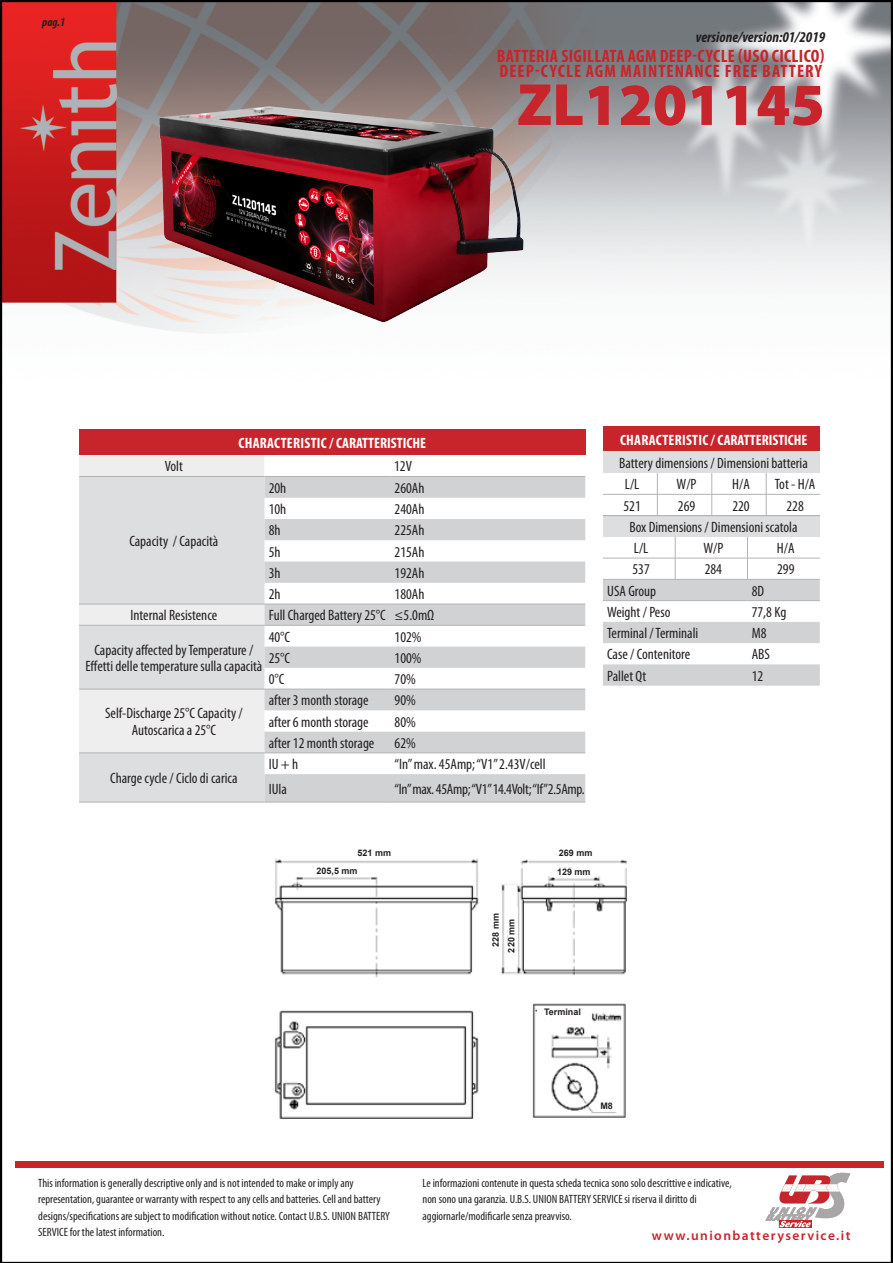
<style>
.page{position:relative;width:893px;height:1263px;background:#fff}
.page>*{position:absolute;margin:0;border:0;box-sizing:border-box;transform-origin:0 0}
.t1{font:900 60px "Myriad Pro";color:#c8242b}
.t2{font:700 condensed 18px "Myriad Pro";letter-spacing:.025em;color:#c8242b}
.t3{font:700 condensed 18px "Myriad Pro";letter-spacing:.06em;color:#c8242b}
.t4{font:condensed 15px/16.5px "Myriad Pro";color:#231f20;text-align:center}
.t5{font:700 condensed 15px "Myriad Pro";letter-spacing:.015em;color:#fff}
.t6{font:condensed 15px "Myriad Pro";letter-spacing:-.02em;color:#231f20}
.t7{font:italic 700 condensed 15px "Myriad Pro";color:#231f20}
.t8{font:600 13.5px "Myriad Pro";letter-spacing:.105em;color:#c8242b}
.t9{font:condensed 12px/16.5px "Myriad Pro";color:#231f20}
.t10{font:italic 700 condensed 12px "Myriad Pro";color:#231f20}
.t11{font:700 9px "Arial";color:#231f20}
</style>
<div class="page">
<img style="left:0;top:0;width:893px;height:1263px">
<img style="left:134px;top:31px;width:396px;height:370px">
<svg style="left:765px;top:1170px;width:85px;height:58px"></svg>
<div style="left:15px;top:1161px;width:869px;height:6px;background:#c8242b"></div>
<div style="left:79px;top:430px;width:506px;height:25px;background:#c8242b"></div>
<div style="left:79px;top:455px;width:185px;height:21px;background:#eeeeef"></div>
<svg style="left:264px;top:455px;width:321px;height:21px"></svg>
<svg style="left:79px;top:477px;width:185px;height:325px;background:#e1e1e3"></svg>
<svg style="left:264px;top:477px;width:321px;height:325px;fill:#d1d2d4"></svg>
<hr style="left:79px;top:476px;width:185px;height:1px;background:#b2b3b7">
<hr style="left:79px;top:604px;width:185px;height:1px;background:#b2b3b7">
<hr style="left:264px;top:476px;width:126px;height:1px;background:#b2b3b7">
<hr style="left:390px;top:476px;width:195px;height:1px;background:#b2b3b7">
<hr style="left:264px;top:604px;width:126px;height:1px;background:#b2b3b7">
<hr style="left:390px;top:604px;width:195px;height:1px;background:#b2b3b7">
<hr style="left:79px;top:625px;width:185px;height:1px;background:#b2b3b7">
<hr style="left:264px;top:625px;width:126px;height:1px;background:#b2b3b7">
<hr style="left:390px;top:625px;width:195px;height:1px;background:#b2b3b7">
<hr style="left:79px;top:689px;width:185px;height:1px;background:#b2b3b7">
<hr style="left:264px;top:689px;width:126px;height:1px;background:#b2b3b7">
<hr style="left:390px;top:689px;width:195px;height:1px;background:#b2b3b7">
<hr style="left:79px;top:753px;width:185px;height:1px;background:#b2b3b7">
<hr style="left:79px;top:802px;width:185px;height:1px;background:#b2b3b7">
<hr style="left:264px;top:753px;width:126px;height:1px;background:#b2b3b7">
<hr style="left:390px;top:753px;width:195px;height:1px;background:#b2b3b7">
<hr style="left:264px;top:802px;width:126px;height:1px;background:#b2b3b7">
<hr style="left:390px;top:802px;width:195px;height:1px;background:#b2b3b7">
<div style="left:603px;top:516px;width:217px;height:21px;background:#dddee0"></div>
<svg style="left:603px;top:537px;width:217px;height:149px"></svg>
<hr style="left:603px;top:579px;width:72px;height:1px;background:#b2b3b7">
<hr style="left:675px;top:579px;width:72px;height:1px;background:#b2b3b7">
<hr style="left:747px;top:579px;width:73px;height:1px;background:#b2b3b7">
<hr style="left:603px;top:600px;width:72px;height:1px;background:#b2b3b7">
<hr style="left:675px;top:600px;width:72px;height:1px;background:#b2b3b7">
<hr style="left:747px;top:600px;width:73px;height:1px;background:#b2b3b7">
<div style="left:603px;top:426px;width:217px;height:26px;background:#c8242b"></div>
<div style="left:603px;top:452px;width:217px;height:21px;background:#dddee0"></div>
<svg style="left:766px;top:473px;width:1px;height:42px"></svg>
<hr style="left:603px;top:494px;width:54px;height:1px;background:#b2b3b7">
<hr style="left:657px;top:494px;width:55px;height:1px;background:#b2b3b7">
<svg style="left:657px;top:473px;width:1px;height:42px"></svg>
<hr style="left:712px;top:494px;width:54px;height:1px;background:#b2b3b7">
<svg style="left:711px;top:473px;width:1px;height:42px"></svg>
<hr style="left:766px;top:494px;width:54px;height:1px;background:#b2b3b7">
<hr style="left:603px;top:515px;width:54px;height:1px;background:#b2b3b7">
<hr style="left:657px;top:515px;width:55px;height:1px;background:#b2b3b7">
<hr style="left:712px;top:515px;width:54px;height:1px;background:#b2b3b7">
<hr style="left:766px;top:515px;width:54px;height:1px;background:#b2b3b7">
<div style="left:258px;top:807px;width:377px;height:351px;background:#fff"></div>
<img style="left:274px;top:858px;width:353px;height:261px">
<div style="left:329px;top:850px;width:91px;height:9px;background:#fff"></div>
<div style="left:508px;top:907px;width:9px;height:58px;background:#fff"></div>
<div style="left:292px;top:867px;width:90px;height:10px;background:#fff"></div>
<div style="left:492px;top:893px;width:9px;height:74px;background:#fff"></div>
<div style="left:530px;top:850px;width:91px;height:9px;background:#fff"></div>
<div style="left:554px;top:868px;width:39px;height:10px;background:#fff"></div>
<div style="left:537px;top:1009px;width:51px;height:9px;background:#fff"></div>
<div style="left:593px;top:1102px;width:27px;height:10px;background:#fff"></div>
<p class="t10" style="left:42px;top:14px;width:25px">pag.1</p>
<p class="t7" style="left:696px;top:27px;width:131px">versione/version:01/2019</p>
<p class="t2" style="left:497px;top:45px;width:329px">BATTERIA SIGILLATA AGM DEEP-CYCLE (USO CICLICO)</p>
<p class="t3" style="left:499px;top:60px;width:324px">DEEP-CYCLE AGM MAINTENANCE FREE BATTERY</p>
<p class="t1" style="left:517px;top:65px;width:309px">ZL1201145</p>
<p class="t5" style="left:238px;top:434px;width:189px">CHARACTERISTIC / CARATTERISTICHE</p>
<p class="t4" style="left:165px;top:458px;width:20px">Volt</p>
<p class="t4" style="left:394px;top:458px;width:19px">12V</p>
<p class="t4" style="left:129px;top:532px;width:91px">Capacity / Capacità</p>
<p class="t4" style="left:269px;top:479px;width:19px">20h</p>
<p class="t4" style="left:395px;top:479px;width:31px">260Ah</p>
<p class="t4" style="left:269px;top:501px;width:19px">10h</p>
<p class="t4" style="left:395px;top:501px;width:31px">240Ah</p>
<p class="t4" style="left:269px;top:522px;width:13px">8h</p>
<p class="t4" style="left:395px;top:522px;width:31px">225Ah</p>
<p class="t4" style="left:269px;top:543px;width:13px">5h</p>
<p class="t4" style="left:395px;top:543px;width:31px">215Ah</p>
<p class="t4" style="left:269px;top:564px;width:13px">3h</p>
<p class="t4" style="left:395px;top:564px;width:31px">192Ah</p>
<p class="t4" style="left:269px;top:585px;width:13px">2h</p>
<p class="t4" style="left:395px;top:585px;width:31px">180Ah</p>
<p class="t4" style="left:131px;top:607px;width:88px">Internal Resistence</p>
<p class="t4" style="left:269px;top:607px;width:119px">Full Charged Battery 25°C</p>
<p class="t4" style="left:395px;top:607px;width:41px">≤5.0mΩ</p>
<p class="t4" style="left:85px;top:641px;width:178px">Capacity affected by Temperature /<br>Effetti delle temperature sulla capacità</p>
<p class="t4" style="left:269px;top:628px;width:23px">40°C</p>
<p class="t4" style="left:395px;top:628px;width:28px">102%</p>
<p class="t4" style="left:269px;top:649px;width:23px">25°C</p>
<p class="t4" style="left:395px;top:649px;width:28px">100%</p>
<p class="t4" style="left:269px;top:671px;width:17px">0°C</p>
<p class="t4" style="left:395px;top:671px;width:23px">70%</p>
<p class="t4" style="left:105px;top:705px;width:139px">Self-Discharge 25°C Capacity /</p>
<p class="t4" style="left:132px;top:721px;width:86px">Autoscarica a 25°C</p>
<p class="t4" style="left:110px;top:770px;width:129px">Charge cycle / Ciclo di carica</p>
<p class="t4" style="left:269px;top:692px;width:101px">after 3 month storage</p>
<p class="t4" style="left:395px;top:692px;width:23px">90%</p>
<p class="t4" style="left:269px;top:713px;width:101px">after 6 month storage</p>
<p class="t4" style="left:395px;top:713px;width:23px">80%</p>
<p class="t4" style="left:269px;top:734px;width:107px">after 12 month storage</p>
<p class="t4" style="left:395px;top:734px;width:23px">62%</p>
<p class="t4" style="left:269px;top:756px;width:31px">IU + h</p>
<p class="t4" style="left:395px;top:756px;width:153px">“In” max. 45Amp; “V1” 2.43V/cell</p>
<p class="t4" style="left:269px;top:780px;width:20px">IUIa</p>
<p class="t6" style="left:395px;top:780px;width:192px">“In” max. 45Amp; “V1” 14.4Volt; “If”2.5Amp.</p>
<p class="t5" style="left:620px;top:430px;width:189px">CHARACTERISTIC / CARATTERISTICHE</p>
<p class="t4" style="left:619px;top:455px;width:190px">Battery dimensions / Dimensioni batteria</p>
<p class="t4" style="left:625px;top:476px;width:16px">L/L</p>
<p class="t4" style="left:677px;top:476px;width:22px">W/P</p>
<p class="t4" style="left:732px;top:476px;width:19px">H/A</p>
<p class="t4" style="left:775px;top:476px;width:42px">Tot - H/A</p>
<p class="t4" style="left:623px;top:497px;width:19px">521</p>
<p class="t4" style="left:678px;top:497px;width:19px">269</p>
<p class="t4" style="left:732px;top:497px;width:19px">220</p>
<p class="t4" style="left:786px;top:497px;width:19px">228</p>
<p class="t4" style="left:629px;top:518px;width:170px">Box Dimensions / Dimensioni scatola</p>
<p class="t4" style="left:634px;top:540px;width:16px">L/L</p>
<p class="t4" style="left:703px;top:540px;width:22px">W/P</p>
<p class="t4" style="left:777px;top:540px;width:19px">H/A</p>
<p class="t4" style="left:632px;top:561px;width:19px">537</p>
<p class="t4" style="left:705px;top:561px;width:19px">284</p>
<p class="t4" style="left:777px;top:561px;width:19px">299</p>
<p class="t4" style="left:607px;top:582px;width:50px">USA Group</p>
<p class="t4" style="left:752px;top:582px;width:14px">8D</p>
<p class="t4" style="left:607px;top:604px;width:65px">Weight / Peso</p>
<p class="t4" style="left:752px;top:604px;width:36px">77,8 Kg</p>
<p class="t4" style="left:607px;top:625px;width:93px">Terminal / Terminali</p>
<p class="t4" style="left:752px;top:625px;width:16px">M8</p>
<p class="t4" style="left:607px;top:646px;width:85px">Case / Contenitore</p>
<p class="t4" style="left:752px;top:646px;width:20px">ABS</p>
<p class="t4" style="left:607px;top:667px;width:41px">Pallet Qt</p>
<p class="t4" style="left:752px;top:667px;width:13px">12</p>
<p class="t11" style="left:358px;top:847px;width:35px">521 mm</p>
<p class="t11" style="left:317px;top:864px;width:43px">205,5 mm</p>
<p class="t11" style="left:489px;top:947px;width:35px;rotate:-90deg">228 mm</p>
<p class="t11" style="left:505px;top:952px;width:35px;rotate:-90deg">220 mm</p>
<p class="t11" style="left:559px;top:847px;width:35px">269 mm</p>
<p class="t11" style="left:557px;top:865px;width:35px">129 mm</p>
<p class="t11" style="left:544px;top:1006px;width:38px">Terminal</p>
<p class="t11" style="left:600px;top:1099px;width:14px">M8</p>
<p class="t9" style="left:38px;top:1174px;width:353px">This information is generally descriptive only and is not intended to make or imply any representation, guarantee or warranty with respect to any cells and batteries. Cell and battery designs/specifications are subject to modification without notice. Contact U.B.S. UNION BATTERY SERVICE for the latest information.</p>
<p class="t9" style="left:422px;top:1174px;width:311px">Le informazioni contenute in questa scheda tecnica sono solo descrittive e indicative, non sono una garanzia. U.B.S. UNION BATTERY SERVICE si riserva il diritto di aggiornarle/modificarle senza preavviso.</p>
<p class="t8" style="left:652px;top:1227px;width:200px">www.unionbatteryservice.it</p>
</div>
